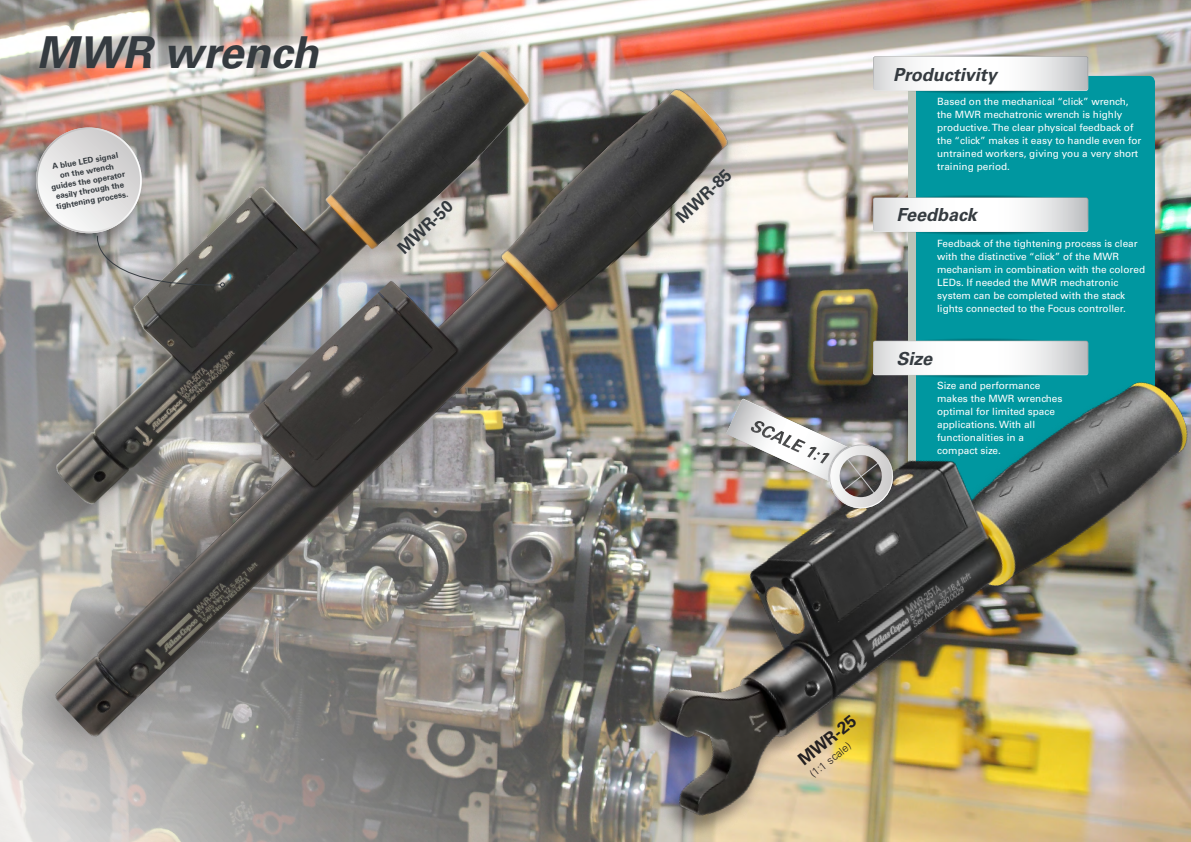
<style>
.page{position:relative;width:1191px;height:842px;background:#fff}
.page>*{position:absolute;margin:0;border:0;box-sizing:border-box;transform-origin:0 0}
.First_spread_headlin{font:italic 700 44px "Univers LT Std";color:#353b40}
.Bred_PRINT{font:italic 700 18px "Univers LT Std";color:#353b40}
.Bred_PRINT_with_nest{font:700 17px "Univers LT Std";color:#353b40}
.Bred_PRINT_with_nest-2{font:700 17px "Univers LT Std";color:#231f20}
.Bred_PRINT_with_nest-3{font:300 11px "Univers LT Std";color:#231f20}
.Bred_PRINT-2{font:10px/13px "Univers LT Std";color:#fff}
.imgtxt_PRINT{font:700 8px/10px "Univers LT Std";color:#353b40;text-align:center}
</style>
<div class="page">
<img style="left:0;top:0;width:1191px;height:842px">
<div style="left:6px;top:51px;width:754px;height:727px;background:#231f20;opacity:.45"></div>
<img style="left:6px;top:43px;width:732px;height:705px">
<div style="left:7px;top:12px;width:555px;height:535px;background:#231f20;opacity:.45"></div>
<img style="left:10px;top:7px;width:528px;height:511px">
<svg style="left:36px;top:127px;width:199px;height:160px;background:#b3b0ad"></svg>
<div style="left:915px;top:76px;width:240px;height:277px;background:#0097a0"></div>
<div style="left:908px;top:84px;width:7px;height:486px;background:#bcc3b8"></div>
<img style="left:584px;top:353px;width:607px;height:487px">
<img style="left:726px;top:399px;width:171px;height:113px">
<svg style="left:873px;top:52px;width:215px;height:43px"></svg>
<svg style="left:873px;top:193px;width:215px;height:43px"></svg>
<svg style="left:873px;top:336px;width:215px;height:43px"></svg>
<svg style="left:667px;top:168px;width:59px;height:57px;background:#aeaca8"></svg>
<p class="First_spread_headlin" style="left:37px;top:27px;width:283px">MWR wrench</p>
<p class="imgtxt_PRINT" style="left:47px;top:162px;width:76px;rotate:-10deg">A blue LED signal on the wrench guides the operator easily through the tightening process.</p>
<p class="Bred_PRINT_with_nest" style="left:393px;top:243px;width:70px;rotate:-43deg">MWR-50</p>
<p class="Bred_PRINT_with_nest" style="left:671px;top:212px;width:70px;rotate:-43deg">MWR-85</p>
<p class="Bred_PRINT" style="left:893px;top:64px;width:105px">Productivity</p>
<p class="Bred_PRINT-2" style="left:937px;top:95px;width:206px">Based on the mechanical “click” wrench, the MWR mechatronic wrench is highly productive. The clear physical feedback of the “click” makes it easy to handle even for untrained workers, giving you a very short training period.</p>
<p class="Bred_PRINT" style="left:896px;top:204px;width:82px">Feedback</p>
<p class="Bred_PRINT-2" style="left:937px;top:237px;width:209px">Feedback of the tightening process is clear with the distinctive “click” of the MWR mechanism in combination with the colored LEDs. If needed the MWR mechatronic system can be completed with the stack lights connected to the Focus controller.</p>
<p class="Bred_PRINT" style="left:896px;top:348px;width:37px">Size</p>
<p class="Bred_PRINT-2" style="left:937px;top:379px;width:127px">Size and performance makes the MWR wrenches optimal for limited space applications. With all functionalities in a compact size.</p>
<p class="Bred_PRINT_with_nest-2" style="left:794px;top:753px;width:70px;rotate:-38deg">MWR-25</p>
<p class="Bred_PRINT_with_nest-3" style="left:807px;top:770px;width:51px;rotate:-39deg">(1:1 scale)</p>
</div>
